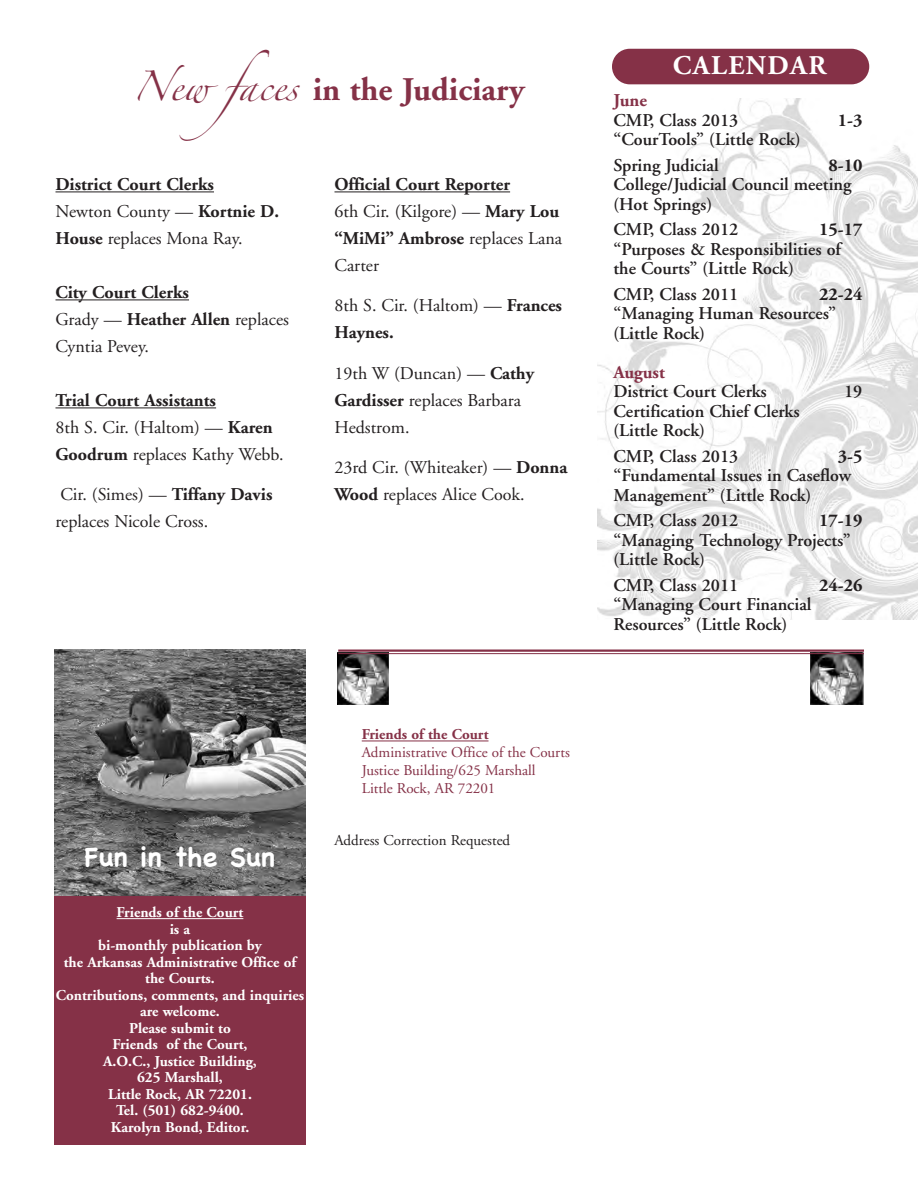
<style>
.page{position:relative;width:918px;height:1188px;background:#fff}
.page>*{position:absolute;margin:0;border:0;box-sizing:border-box;transform-origin:0 0}
.t1{font:700 33px "Adobe Garamond";color:#853147}
.t2{font:700 27px "Chalkboard";color:#fff}
.t3{font:700 27px "Adobe Garamond";letter-spacing:.05em;color:#fff}
.t4{font:600 18px/19.5px "Adobe Garamond";color:#231f20}
.t5{font:18px/27px "Adobe Garamond";color:#231f20}
.t6{font:700 18px/27px "Adobe Garamond";color:#231f20}
.t7{font:700 18px "Adobe Garamond";color:#853147}
.t8{font:700 15px/16.5px "Adobe Garamond";color:#fff;text-align:center}
.t9{font:15px/18px "Adobe Garamond";color:#853147}
.t10{font:15px "Adobe Garamond";color:#231f20}
.t11{font:700 15px "Adobe Garamond";color:#853147}
.s1{font-family:"Zapfino";font-weight:400;font-size:27px}
.s2{font-weight:400}
.s3{font-weight:700}
</style>
<div class="page">
<img style="left:598px;top:99px;width:320px;height:520px">
<img style="left:338px;top:654px;width:51px;height:51px">
<div style="left:612px;top:49px;width:257px;height:35px;background:#853147;border-radius:18px"></div>
<img style="left:811px;top:654px;width:53px;height:51px">
<hr style="left:362px;top:741px;width:127px;height:1px;background:#853147">
<hr style="left:338px;top:650px;width:526px;height:2px;background:#853147">
<hr style="left:338px;top:653px;width:526px;height:1px;background:#853147">
<img style="left:54px;top:650px;width:252px;height:247px">
<div style="left:54px;top:897px;width:252px;height:248px;background:#853147"></div>
<hr style="left:117px;top:918px;width:126px;height:1px;background:#fff">
<hr style="left:56px;top:191px;width:158px;height:1px;background:#231f20">
<hr style="left:56px;top:299px;width:133px;height:1px;background:#231f20">
<hr style="left:56px;top:407px;width:160px;height:1px;background:#231f20">
<hr style="left:334px;top:191px;width:176px;height:1px;background:#231f20">
<h1 class="t1" style="left:133px;top:76px;width:393px"><span class="s1">New faces</span> in the Judiciary</h1>
<p class="t6" style="left:56px;top:172px;width:225px">District Court Clerks<br><span class="s2">Newton County —</span> Kortnie D.<br>House <span class="s2">replaces Mona Ray.</span></p>
<p class="t6" style="left:55px;top:280px;width:235px">City Court Clerks<br><span class="s2">Grady —</span> Heather Allen <span class="s2">replaces<br>Cyntia Pevey.</span></p>
<p class="t5" style="left:55px;top:388px;width:230px"><span class="s3">Trial Court Assistants<br></span>8th S. Cir. (Haltom) — <span class="s3">Karen<br>Goodrum</span> replaces Kathy Webb.</p>
<p class="t5" style="left:56px;top:483px;width:218px">Cir. (Simes) — <span class="s3">Tiffany Davis </span>replaces Nicole Cross.</p>
<p class="t6" style="left:334px;top:172px;width:229px">Official Court Reporter<br><span class="s2">6th Cir. (Kilgore) —</span> Mary Lou “MiMi” Ambrose <span class="s2">replaces Lana<br>Carter</span></p>
<p class="t5" style="left:334px;top:294px;width:229px">8th S. Cir. (Haltom) — <span class="s3">Frances<br>Haynes.</span></p>
<p class="t5" style="left:334px;top:361px;width:201px">19th W (Duncan) — <span class="s3">Cathy<br>Gardisser</span> replaces Barbara<br>Hedstrom.</p>
<p class="t5" style="left:334px;top:456px;width:234px">23rd Cir. (Whiteaker) — <span class="s3">Donna<br>Wood</span> replaces Alice Cook.</p>
<h2 class="t2" style="left:85px;top:841px;width:192px">Fun in the Sun</h2>
<p class="t8" style="left:56px;top:905px;width:250px">Friends of the Court<br>is a<br>bi-monthly publication by<br>the Arkansas Administrative Office of the Courts.<br>Contributions, comments, and inquiries are welcome.<br>Please submit to<br>Friends of the Court,<br>A.O.C., Justice Building,<br>625 Marshall,<br>Little Rock, AR 72201.<br>Tel. (501) 682-9400.<br>Karolyn Bond, Editor.</p>
<p class="t11" style="left:362px;top:729px;width:128px">Friends of the Court</p>
<p class="t9" style="left:362px;top:745px;width:210px">Administrative Office of the Courts<br>Justice Building/625 Marshall<br>Little Rock, AR 72201</p>
<p class="t10" style="left:334px;top:834px;width:177px">Address Correction Requested</p>
<h2 class="t3" style="left:673px;top:55px;width:155px">CALENDAR</h2>
<p class="t7" style="left:614px;top:93px;width:35px">June</p>
<p class="t4" style="left:614px;top:112px;width:126px">CMP, Class 2013</p>
<p class="t6" style="left:838px;top:108px;width:26px">1-3</p>
<p class="t4" style="left:614px;top:128px;width:189px;line-height:25.5px">“CourTools” (Little Rock)<br>Spring Judicial</p>
<p class="t6" style="left:829px;top:153px;width:35px">8-10</p>
<p class="t4" style="left:614px;top:176px;width:239px">College/Judicial Council meeting (Hot Springs)</p>
<p class="t4" style="left:614px;top:221px;width:126px">CMP, Class 2012</p>
<p class="t6" style="left:819px;top:218px;width:45px">15-17</p>
<p class="t4" style="left:614px;top:241px;width:229px">“Purposes &amp; Responsibilities of the Courts” (Little Rock)</p>
<p class="t4" style="left:614px;top:286px;width:126px">CMP, Class 2011</p>
<p class="t6" style="left:819px;top:282px;width:45px">22-24</p>
<p class="t4" style="left:614px;top:305px;width:224px">“Managing Human Resources” (Little Rock)</p>
<p class="t7" style="left:614px;top:365px;width:53px">August</p>
<p class="t4" style="left:614px;top:383px;width:155px">District Court Clerks</p>
<p class="t4" style="left:844px;top:383px;width:20px">19</p>
<p class="t4" style="left:614px;top:403px;width:188px">Certification Chief Clerks (Little Rock)</p>
<p class="t4" style="left:614px;top:448px;width:126px">CMP, Class 2013</p>
<p class="t6" style="left:838px;top:444px;width:26px">3-5</p>
<p class="t4" style="left:614px;top:467px;width:239px">“Fundamental Issues in Caseflow<br>Management” (Little Rock)</p>
<p class="t4" style="left:614px;top:512px;width:126px">CMP, Class 2012</p>
<p class="t6" style="left:819px;top:509px;width:45px">17-19</p>
<p class="t4" style="left:614px;top:532px;width:239px">“Managing Technology Projects” (Little Rock)</p>
<p class="t4" style="left:614px;top:577px;width:126px">CMP, Class 2011</p>
<p class="t6" style="left:819px;top:573px;width:45px">24-26</p>
<p class="t4" style="left:614px;top:596px;width:200px">“Managing Court Financial<br>Resources” (Little Rock)</p>
</div>
